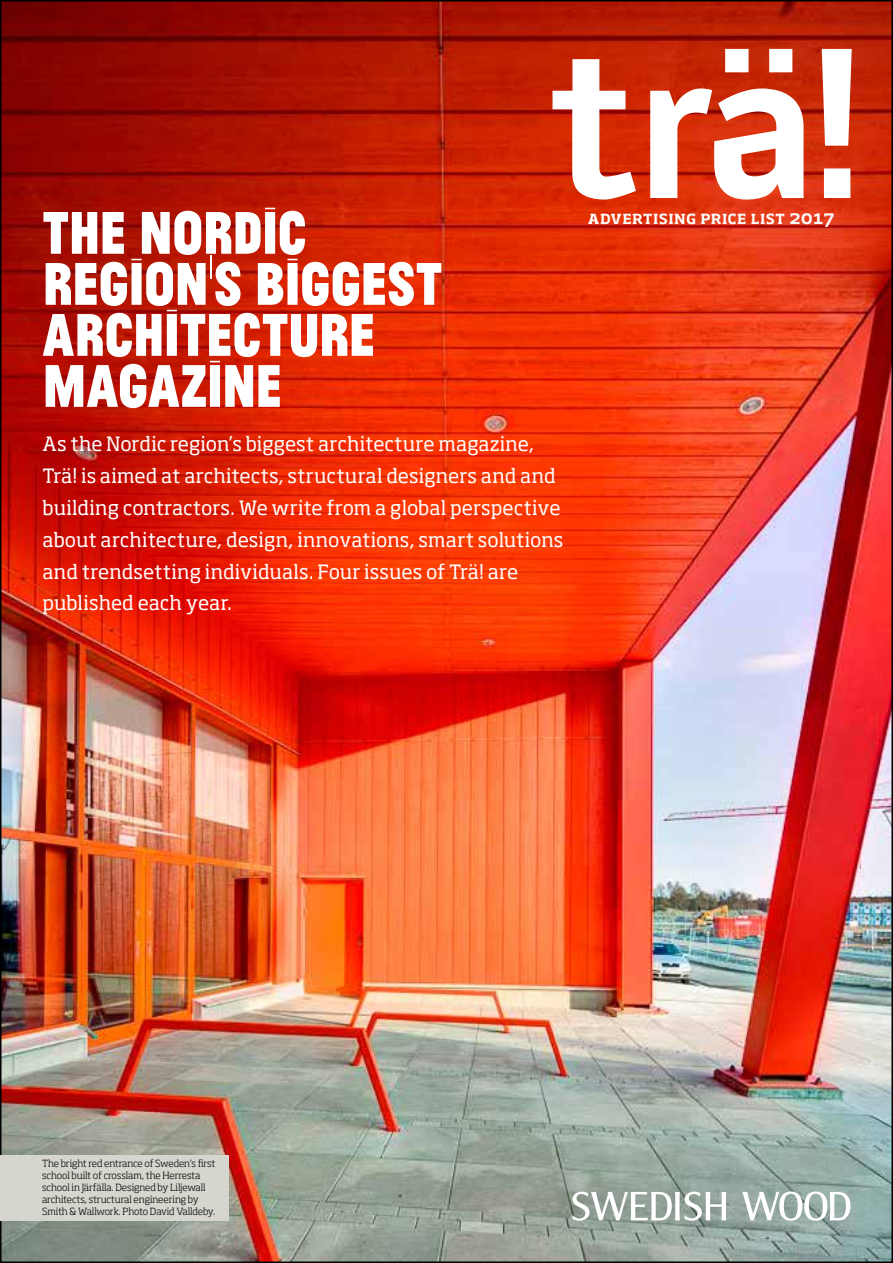
<style>
.page{position:relative;width:893px;height:1263px;background:#fff}
.page>*{position:absolute;margin:0;border:0;box-sizing:border-box;transform-origin:0 0}
.t1{font:63px/51px "Jean Luc";letter-spacing:-.01em;color:#fff}
.t2{font:19.5px/31.8px "Soho Std";letter-spacing:.005em;color:#fff}
.t3{font:500 18px "Soho Std";letter-spacing:.02em;color:#fff}
.t4{font:300 9.75px/12px "Soho Std";letter-spacing:-.005em;color:#000}
</style>
<div class="page">
<img style="left:3px;top:3px;width:887px;height:1257px">
<svg style="left:552px;top:49px;width:300px;height:151px"></svg>
<div style="left:0;top:1155px;width:229px;height:65px;background:#d6d6cf"></div>
<svg style="left:572px;top:1191px;width:278px;height:30px"></svg>
<h1 class="t1" style="left:43px;top:203px;width:401px">THE NORDIC<br>REGION’S BIGGEST<br>ARCHITECTURE<br>MAGAZINE</h1>
<p class="t2" style="left:43px;top:428px;width:522px">As the Nordic region’s biggest architecture magazine, Trä! is aimed at architects, structural designers and and building contractors. We write from a global perspective about architecture, design, innovations, smart solutions and trendsetting individuals. Four issues of Trä! are published each year.</p>
<p class="t3" style="left:588px;top:206px;width:248px">advertising price list 2017</p>
<p class="t4" style="left:42px;top:1157px;width:175px">The bright red entrance of Sweden’s first school built of crosslam, the Herresta school in Järfälla. Designed by Liljewall architects, structural engineering by Smith &amp; Wallwork. Photo David Valldeby.</p>
</div>
